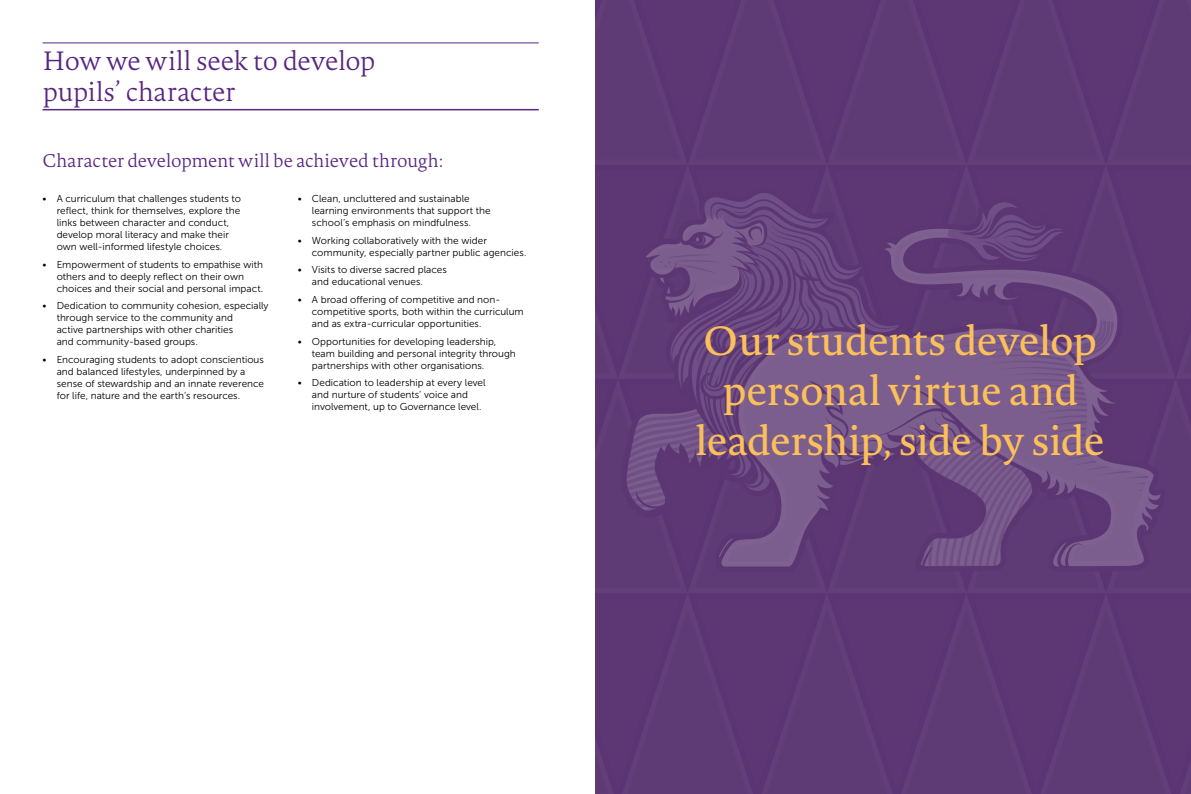
<style>
.page{position:relative;width:1191px;height:794px;background:#fff}
.page>*{position:absolute;margin:0;border:0;box-sizing:border-box;transform-origin:0 0}
.t1{font:40px/50px "Novel Std";letter-spacing:-.02em;color:#fbc059;text-align:center}
.t2{font:200 26px/31.2px "Novel Std";letter-spacing:-.01em;color:#582580}
.t3{font:200 18px "Novel Std";letter-spacing:-.01em;color:#582583}
.t4{font:10px/12px "Museo Sans 300";letter-spacing:.005em;color:#000}
</style>
<div class="page">
<hr style="left:43px;top:43px;width:496px;height:1px;background:#582583">
<hr style="left:43px;top:109px;width:496px;height:1px;background:#582583">
<img style="left:595px;top:0;width:596px;height:794px">
<h2 class="t2" style="left:43px;top:46px;width:334px">How we will seek to develop pupils’ character</h2>
<h3 class="t3" style="left:43px;top:150px;width:402px">Character development will be achieved through:</h3>
<p class="t4" style="left:57px;top:193px;width:186px;text-indent:-14px">• A curriculum that challenges students to reflect, think for themselves, explore the links between character and conduct, develop moral literacy and make their own well-informed lifestyle choices.</p>
<p class="t4" style="left:57px;top:258px;width:208px;text-indent:-14px">• Empowerment of students to empathise with others and to deeply reflect on their own choices and their social and personal impact.</p>
<p class="t4" style="left:57px;top:300px;width:213px;text-indent:-14px">• Dedication to community cohesion, especially through service to the community and<br>active partnerships with other charities<br>and community-based groups.</p>
<p class="t4" style="left:57px;top:354px;width:209px;text-indent:-14px">• Encouraging students to adopt conscientious and balanced lifestyles, underpinned by a sense of stewardship and an innate reverence for life, nature and the earth’s resources.</p>
<p class="t4" style="left:312px;top:193px;width:180px;text-indent:-14px">• Clean, uncluttered and sustainable learning environments that support the school’s emphasis on mindfulness.</p>
<p class="t4" style="left:312px;top:234px;width:216px;text-indent:-14px">• Working collaboratively with the wider community, especially partner public agencies.</p>
<p class="t4" style="left:312px;top:264px;width:136px;text-indent:-14px">• Visits to diverse sacred places and educational venues.</p>
<p class="t4" style="left:312px;top:294px;width:213px;text-indent:-14px">• A broad offering of competitive and non&shy;competitive sports, both within the curriculum and as extra-curricular opportunities.</p>
<p class="t4" style="left:312px;top:335px;width:205px;text-indent:-14px">• Opportunities for developing leadership, team building and personal integrity through partnerships with other organisations.</p>
<p class="t4" style="left:312px;top:377px;width:175px;text-indent:-14px">• Dedication to leadership at every level and nurture of students’ voice and involvement, up to Governance level.</p>
<h1 class="t1" style="left:695px;top:316px;width:411px">Our students develop personal virtue and leadership, side by side</h1>
</div>
